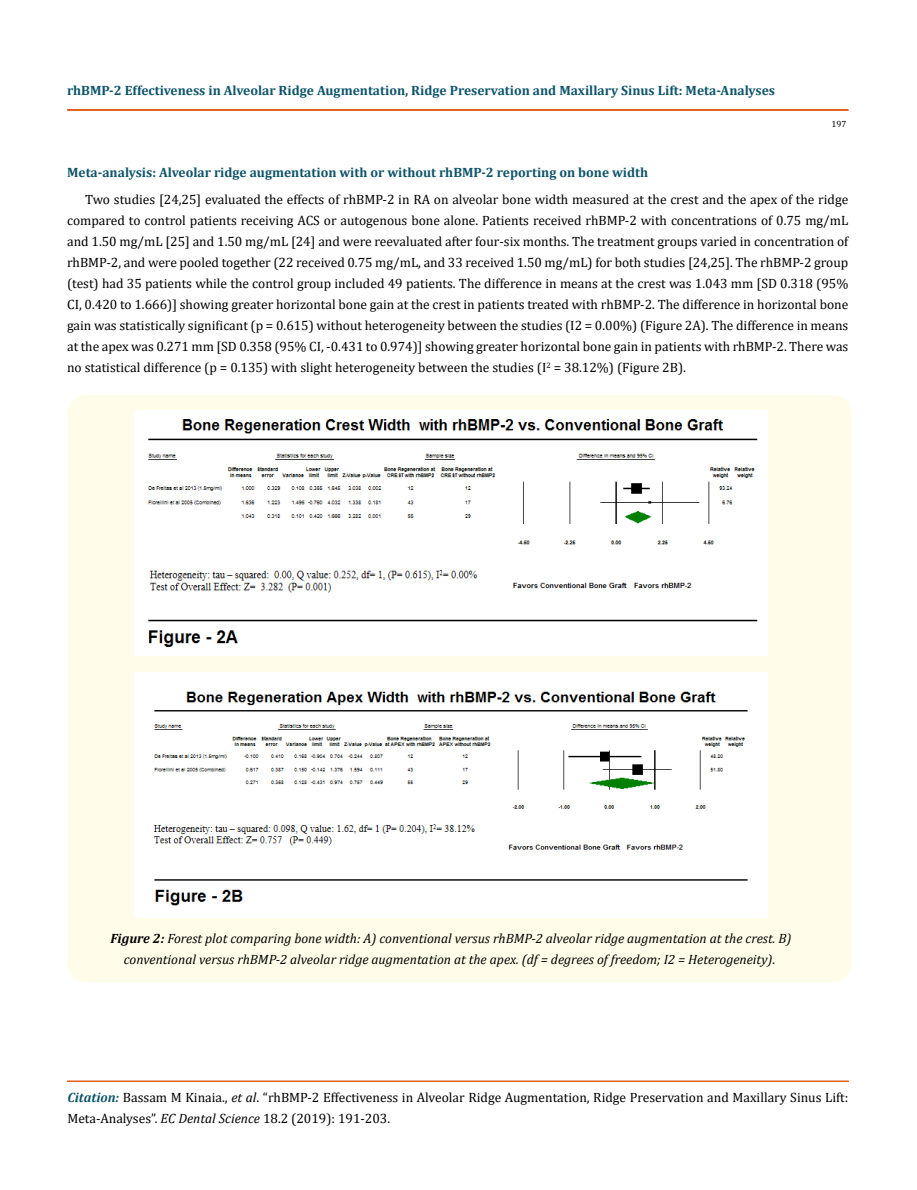
<style>
.page{position:relative;width:917px;height:1190px;background:#fff}
.page>*{position:absolute;margin:0;border:0;box-sizing:border-box;transform-origin:0 0}
.t1{font:13.5px/21px "Cambria";color:#000}
.t2{font:italic 13.5px/21px "Cambria";color:#000;text-align:center}
.t3{font:700 13.5px "Cambria";color:#0e546a}
.t4{font:9px "Cambria";color:#000}
.s1{font-weight:700}
.s2{font-weight:700;font-style:italic;color:#0e546a}
.s3{font-style:italic}
</style>
<div class="page">
<hr style="left:68px;top:110px;width:780px;height:1px;background:#e05d1a">
<hr style="left:68px;top:1081px;width:780px;height:1px;background:#e05d1a">
<div style="left:68px;top:395px;width:783px;height:587px;background:#fffde9;border-radius:18px"></div>
<img style="left:135px;top:410px;width:632px;height:245px">
<img style="left:135px;top:672px;width:632px;height:245px">
<p class="t3" style="left:67px;top:81px;width:709px">rhBMP-2 Effectiveness in Alveolar Ridge Augmentation, Ridge Preservation and Maxillary Sinus Lift: Meta-Analyses</p>
<p class="t4" style="left:831px;top:119px;width:16px">197</p>
<p class="t3" style="left:67px;top:163px;width:582px">Meta-analysis: Alveolar ridge augmentation with or without rhBMP-2 reporting on bone width</p>
<p class="t1" style="left:67px;top:189px;width:782px;text-align:justify;text-indent:18px">Two studies [24,25] evaluated the effects of rhBMP-2 in RA on alveolar bone width measured at the crest and the apex of the ridge compared to control patients receiving ACS or autogenous bone alone. Patients received rhBMP-2 with concentrations of 0.75 mg/mL and 1.50 mg/mL [25] and 1.50 mg/mL [24] and were reevaluated after four-six months. The treatment groups varied in concentration of rhBMP-2, and were pooled together (22 received 0.75 mg/mL, and 33 received 1.50 mg/mL) for both studies [24,25]. The rhBMP-2 group (test) had 35 patients while the control group included 49 patients. The difference in means at the crest was 1.043 mm [SD 0.318 (95% CI, 0.420 to 1.666)] showing greater horizontal bone gain at the crest in patients treated with rhBMP-2. The difference in horizontal bone gain was statistically significant (p = 0.615) without heterogeneity between the studies (I2 = 0.00%) (Figure 2A). The difference in means at the apex was 0.271 mm [SD 0.358 (95% CI, -0.431 to 0.974)] showing greater horizontal bone gain in patients with rhBMP-2. There was no statistical difference (p = 0.135) with slight heterogeneity between the studies (I<sup>2</sup> = 38.12%) (Figure 2B).</p>
<p class="t2" style="left:110px;top:927px;width:682px"><span class="s1">Figure 2:</span> Forest plot comparing bone width: A) conventional versus rhBMP-2 alveolar ridge augmentation at the crest. B) conventional versus rhBMP-2 alveolar ridge augmentation at the apex. (df = degrees of freedom; I2 = Heterogeneity).</p>
<p class="t1" style="left:67px;top:1087px;width:782px"><span class="s2">Citation:</span> Bassam M Kinaia., <span class="s3">et al</span>. “rhBMP-2 Effectiveness in Alveolar Ridge Augmentation, Ridge Preservation and Maxillary Sinus Lift:<br>Meta-Analyses”. <span class="s3">EC Dental Science</span> 18.2 (2019): 191-203.</p>
</div>
